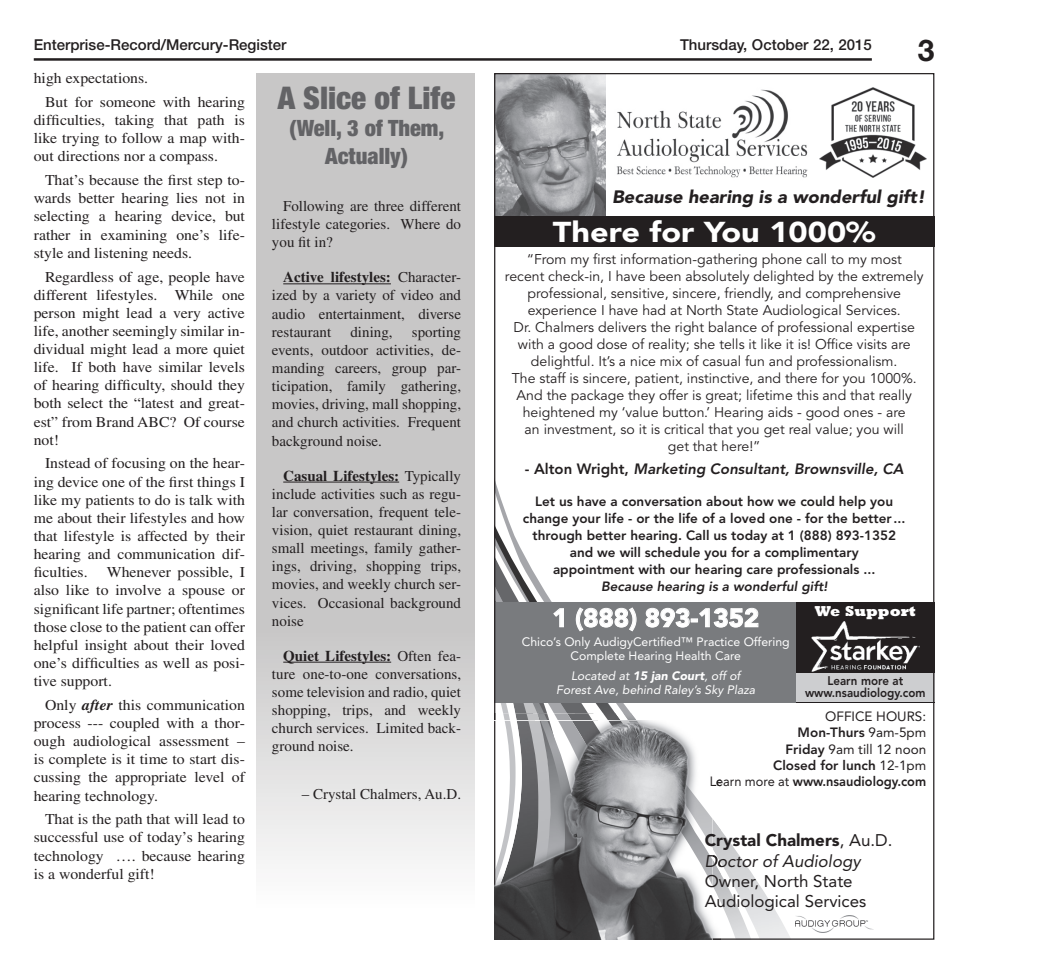
<style>
.page{position:relative;width:1056px;height:979px;background:#fff}
.page>*{position:absolute;margin:0;border:0;box-sizing:border-box;transform-origin:0 0}
.t1{font:900 condensed 31.25px "Helvetica Neue LT Std";color:#636366}
.t2{font:700 30px "Helvetica Neue LT Std";color:#231f20}
.t3{font:900 28.5px "Avenir LT Std";color:#fff;scale:1.14 1}
.t4{font:900 25.62px "Avenir LT Std";color:#fff}
.t5{font:900 condensed 22.5px/27.5px "Helvetica Neue LT Std";color:#636366;text-align:center}
.t6{font:italic 900 17.88px "Avenir LT Std";color:#231f20}
.t7{font:16.75px "Avenir LT Std";color:#231f20}
.t8{font:900 16.75px "Avenir LT Std";color:#231f20}
.t9{font:italic 16.75px "Avenir LT Std";color:#231f20}
.t10{font:15px/18.1px "Times LT Std";color:#231f20;text-align:justify;scale:1.05 1}
.t11{font:15px/18.1px "Times LT Std";color:#231f20;text-align:justify}
.t12{font:500 15px "Helvetica Neue LT Std";color:#231f20}
.t13{font:italic 800 14.88px "Avenir LT Std";color:#231f20}
.t14{font:800 14.62px "Rockwell Std";color:#fff}
.t15{font:14px/17px "Avenir LT Std";color:#231f20;text-align:center}
.t16{font:800 13.38px/17px "Avenir LT Std";color:#231f20;text-align:center}
.t17{font:13.38px/16.1px "Avenir LT Std";color:#231f20;text-align:right}
.t18{font:800 12.5px/12.4px "Avenir LT Std";color:#231f20;text-align:center;scale:.92 1}
.t19{font:12.12px/14.6px "Avenir LT Std";color:#fff;text-align:center}
.t20{font:italic 12.12px/14.6px "Avenir LT Std";color:#fff;text-align:center}
.s1{font-weight:700;font-style:italic}
.s2{font-weight:700}
.s3{font-style:normal}
.s4{font-style:italic}
.s5{font-weight:900}
.s6{font-weight:800}
.s7{font-weight:400}
</style>
<div class="page">
<hr style="left:34px;top:58px;width:837px;height:3px;background:#231f20">
<img style="left:496px;top:75px;width:295px;height:862px">
<img style="left:795px;top:915px;width:78px;height:17px">
<img style="left:496px;top:75px;width:109px;height:141px">
<img style="left:819px;top:88px;width:107px;height:90px">
<img style="left:610px;top:88px;width:198px;height:93px">
<div style="left:494px;top:216px;width:440px;height:31px;background:#231f20"></div>
<div style="left:494px;top:602px;width:302px;height:100px;background:#797b7e"></div>
<div style="left:796px;top:602px;width:138px;height:100px;background:#231f20"></div>
<img style="left:811px;top:621px;width:108px;height:50px">
<svg style="left:553px;top:608px;width:10px;height:19px"></svg>
<svg style="left:576px;top:607px;width:60px;height:24px"></svg>
<svg style="left:645px;top:608px;width:113px;height:19px"></svg>
<div style="left:796px;top:673px;width:138px;height:29px;background:#cdced0"></div>
<svg style="left:494px;top:713px;width:226px;height:226px"></svg>
<img style="left:495px;top:896px;width:26px;height:42px">
<img style="left:521px;top:720px;width:19px;height:218px">
<img style="left:495px;top:720px;width:27px;height:176px">
<img style="left:495px;top:720px;width:20px;height:163px">
<img style="left:650px;top:848px;width:62px;height:90px">
<img style="left:577px;top:720px;width:73px;height:218px">
<img style="left:540px;top:720px;width:37px;height:218px">
<img style="left:628px;top:720px;width:84px;height:128px">
<svg style="left:256px;top:73px;width:219px;height:787px;background:#cecdcd"></svg>
<hr style="left:283px;top:283px;width:108px;height:1px;background:#231f20">
<hr style="left:283px;top:481px;width:116px;height:1px;background:#231f20">
<hr style="left:283px;top:661px;width:108px;height:1px;background:#231f20">
<p class="t12" style="left:34px;top:36px;width:254px">Enterprise-Record/Mercury-Register</p>
<p class="t12" style="left:680px;top:35px;width:193px">Thursday, October 22, 2015</p>
<p class="t2" style="left:917px;top:31px;width:18px">3</p>
<p class="t10" style="left:34px;top:69px;width:110px">high expectations.</p>
<p class="t10" style="left:34px;top:93px;width:203px;text-indent:11px">But for someone with hearing difficulties, taking that path is like trying to follow a map with&shy;out directions nor a compass.</p>
<p class="t10" style="left:34px;top:171px;width:203px;text-indent:11px">That’s because the first step to&shy;wards better hearing lies not in selecting a hearing device, but rather in examining one’s life&shy;style and listening needs.</p>
<p class="t10" style="left:34px;top:267px;width:203px;text-indent:11px">Regardless of age, people have different lifestyles. While one person might lead a very active life, another seemingly similar in&shy;dividual might lead a more quiet life. If both have similar levels of hearing difficulty, should they both select the “latest and great&shy;est” from Brand ABC? Of course not!</p>
<p class="t10" style="left:34px;top:454px;width:203px;text-indent:11px">Instead of focusing on the hear&shy;ing device one of the first things I like my patients to do is talk with me about their lifestyles and how that lifestyle is affected by their hearing and communication dif&shy;ficulties.</p>
<p class="t10" style="left:34px;top:563px;width:203px;text-indent:73px">Whenever possible, I also like to involve a spouse or significant life partner; oftentimes those close to the patient can offer helpful insight about their loved one’s difficulties as well as posi&shy;tive support.</p>
<p class="t10" style="left:34px;top:695px;width:203px;text-indent:11px">Only <span class="s1">after</span> this communication process --- coupled with a thor&shy;ough audiological assessment – is complete is it time to start dis&shy;cussing the appropriate level of hearing technology.</p>
<p class="t10" style="left:34px;top:810px;width:203px;text-indent:11px">That is the path that will lead to successful use of today’s hearing technology …. because hearing is a wonderful gift!</p>
<p class="t1" style="left:278px;top:78px;width:179px">A Slice of Life</p>
<p class="t5" style="left:289px;top:114px;width:156px">(Well, 3 of Them,<br>Actually)</p>
<p class="t11" style="left:272px;top:197px;width:191px;text-indent:11px">Following are three different lifestyle categories. Where do you fit in?</p>
<p class="t11" style="left:272px;top:268px;width:191px;text-indent:11px"><span class="s2">Active lifestyles:</span> Character&shy;ized by a variety of video and audio entertainment, diverse restaurant</p>
<p class="t11" style="left:272px;top:322px;width:191px;text-indent:140px">sporting events, outdoor activities, de&shy;manding careers, group par&shy;ticipation, family gathering, movies, driving, mall shopping, and church activities. Frequent background noise.</p>
<p class="t11" style="left:272px;top:466px;width:191px;text-indent:11px"><span class="s2">Casual Lifestyles:</span> Typically include activities such as regu&shy;lar conversation, frequent tele&shy;vision, quiet restaurant dining, small meetings, family gather&shy;ings, driving, shopping trips, movies, and weekly church ser&shy;vices. Occasional background noise</p>
<p class="t11" style="left:272px;top:646px;width:191px;text-indent:11px"><span class="s2">Quiet Lifestyles:</span> Often fea&shy;ture one-to-one conversations, some television and radio, quiet shopping, trips, and weekly church services. Limited back&shy;ground noise.</p>
<p class="t11" style="left:302px;top:784px;width:161px">– Crystal Chalmers, Au.D.</p>
<p class="t11" style="left:350px;top:322px;width:44px">dining,</p>
<p class="t6" style="left:612px;top:185px;width:314px">Because hearing is a wonderful gift!</p>
<p class="t3" style="left:553px;top:215px;width:284px">There for You 1000%</p>
<p class="t15" style="left:505px;top:251px;width:420px">“From my first information-gathering phone call to my most<br>recent check-in, I have been absolutely delighted by the extremely professional, sensitive, sincere, friendly, and comprehensive experience I have had at North State Audiological Services.<br>Dr. Chalmers delivers the right balance of professional expertise with a good dose of reality; she tells it like it is! Office visits are delightful. It’s a nice mix of casual fun and professionalism.<br>The staff is sincere, patient, instinctive, and there for you 1000%.<br>And the package they offer is great; lifetime this and that really heightened my ‘value button.’ Hearing aids - good ones - are<br>an investment, so it is critical that you get real value; you will<br>get that here!”</p>
<p class="t13" style="left:525px;top:459px;width:380px"><span class="s3">- Alton Wright,</span> Marketing Consultant, Brownsville, CA</p>
<p class="t16" style="left:523px;top:493px;width:384px">Let us have a conversation about how we could help you change your life - or the life of a loved one - for the better... through better hearing. Call us today at 1 (888) 893-1352 and we will schedule you for a complimentary<br>appointment with our hearing care professionals ...<br><span class="s4">Because hearing is a wonderful gift!</span></p>
<p class="t4" style="left:552px;top:602px;width:208px">1 (888) 893-1352</p>
<p class="t14" style="left:814px;top:602px;width:103px">We Support</p>
<p class="t19" style="left:521px;top:634px;width:269px">Chico’s Only AudigyCertified™ Practice Offering<br>Complete Hearing Health Care</p>
<p class="t20" style="left:556px;top:668px;width:200px">Located at <span class="s5">15 jan Court</span>, off of<br>Forest Ave, behind Raley’s Sky Plaza</p>
<p class="t18" style="left:804px;top:674px;width:132px">Learn more at www.nsaudiology.com</p>
<p class="t17" style="left:709px;top:708px;width:218px">OFFICE HOURS:<br><span class="s6">Mon-Thurs</span> 9am-5pm<br><span class="s6">Friday</span> 9am till 12 noon<br><span class="s6">Closed for lunch</span> 12-1pm<br>Learn more at <span class="s6">www.nsaudiology.com</span></p>
<p class="t8" style="left:704px;top:830px;width:189px">Crystal Chalmers<span class="s7">, Au.D.</span></p>
<p class="t7" style="left:704px;top:871px;width:149px">Owner, North State</p>
<p class="t9" style="left:704px;top:851px;width:157px">Doctor of Audiology</p>
<p class="t7" style="left:704px;top:891px;width:163px">Audiological Services</p>
</div>
